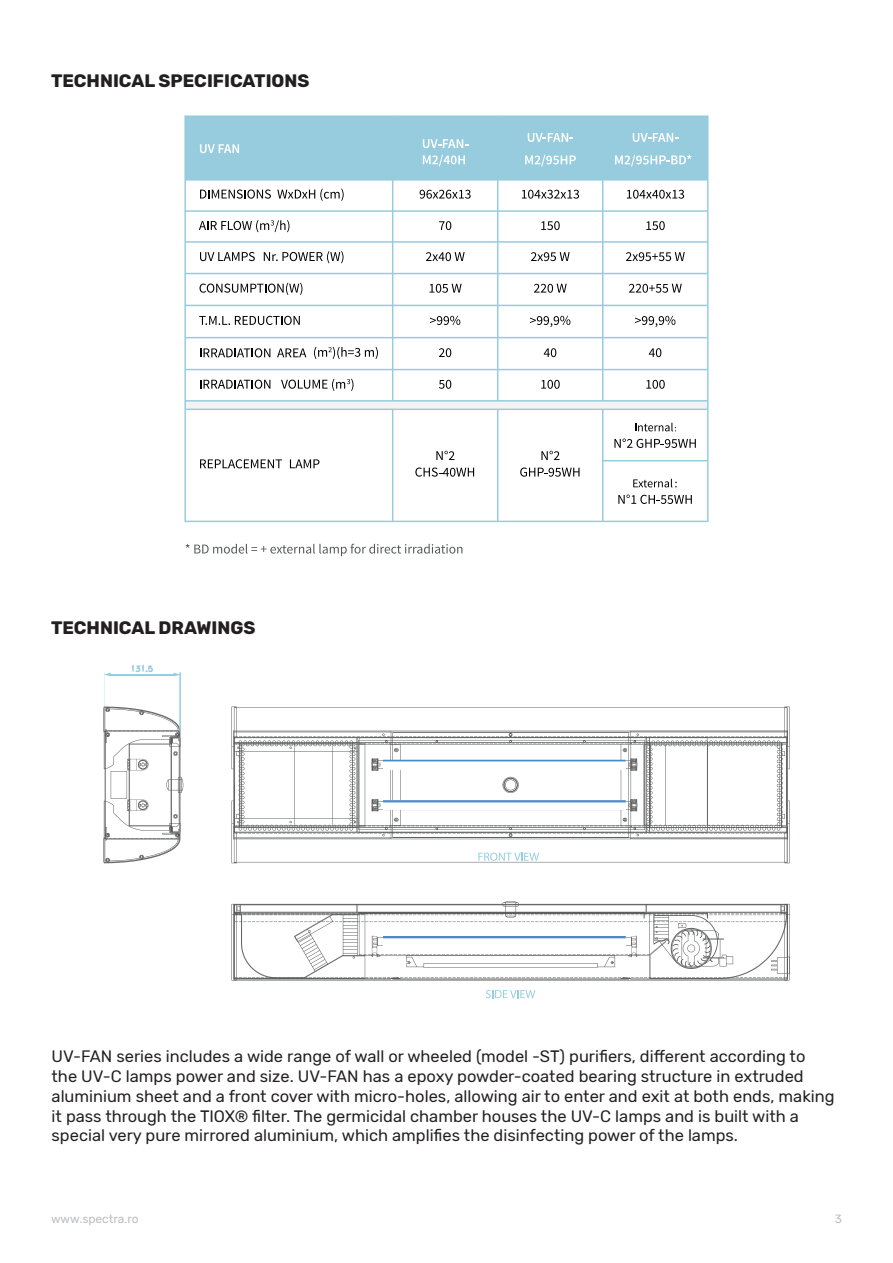
<style>
.page{position:relative;width:893px;height:1263px;background:#fff}
.page>*{position:absolute;margin:0;border:0;box-sizing:border-box;transform-origin:0 0}
.t1{font:700 18px "Rubik";color:#231f20}
.t2{font:16.5px/19.8px "Rubik";color:#231f20}
.t3{font:12px "Rubik";color:#bcbdc0}
</style>
<div class="page">
<svg style="left:104px;top:706px;width:686px;height:275px"></svg>
<svg style="left:372px;top:737px;width:418px;height:237px"></svg>
<svg style="left:127px;top:759px;width:107px;height:52px"></svg>
<svg style="left:234px;top:743px;width:435px;height:236px"></svg>
<hr style="left:179px;top:672px;width:2px;height:59px;background:#96cee0">
<hr style="left:104px;top:672px;width:1px;height:38px;background:#96cee0">
<svg style="left:131px;top:664px;width:22px;height:8px"></svg>
<img style="left:383px;top:760px;width:242px;height:9px">
<img style="left:383px;top:801px;width:242px;height:9px">
<img style="left:383px;top:937px;width:242px;height:9px">
<svg style="left:478px;top:852px;width:61px;height:9px"></svg>
<svg style="left:486px;top:990px;width:49px;height:8px"></svg>
<hr style="left:110px;top:674px;width:65px;height:1px;background:#96cee0">
<svg style="left:104px;top:673px;width:7px;height:3px"></svg>
<svg style="left:173px;top:673px;width:7px;height:3px"></svg>
<svg style="left:184px;top:115px;width:524px;height:407px"></svg>
<svg style="left:200px;top:144px;width:39px;height:9px"></svg>
<svg style="left:423px;top:139px;width:45px;height:9px"></svg>
<svg style="left:423px;top:155px;width:42px;height:11px"></svg>
<svg style="left:528px;top:133px;width:45px;height:9px"></svg>
<svg style="left:525px;top:155px;width:51px;height:11px"></svg>
<svg style="left:633px;top:133px;width:45px;height:9px"></svg>
<svg style="left:615px;top:155px;width:76px;height:11px"></svg>
<svg style="left:200px;top:189px;width:71px;height:10px"></svg>
<svg style="left:277px;top:189px;width:67px;height:12px"></svg>
<svg style="left:420px;top:190px;width:51px;height:9px"></svg>
<svg style="left:522px;top:190px;width:57px;height:9px"></svg>
<svg style="left:627px;top:190px;width:57px;height:9px"></svg>
<svg style="left:199px;top:220px;width:90px;height:12px"></svg>
<svg style="left:439px;top:221px;width:12px;height:9px"></svg>
<svg style="left:541px;top:221px;width:19px;height:9px"></svg>
<svg style="left:646px;top:221px;width:19px;height:9px"></svg>
<svg style="left:200px;top:252px;width:55px;height:9px"></svg>
<svg style="left:264px;top:251px;width:79px;height:12px"></svg>
<svg style="left:426px;top:252px;width:39px;height:9px"></svg>
<svg style="left:531px;top:252px;width:39px;height:9px"></svg>
<svg style="left:626px;top:252px;width:59px;height:9px"></svg>
<svg style="left:200px;top:283px;width:102px;height:12px"></svg>
<svg style="left:430px;top:284px;width:32px;height:9px"></svg>
<svg style="left:534px;top:284px;width:33px;height:9px"></svg>
<svg style="left:629px;top:284px;width:53px;height:9px"></svg>
<svg style="left:199px;top:316px;width:101px;height:9px"></svg>
<svg style="left:430px;top:316px;width:30px;height:9px"></svg>
<svg style="left:530px;top:316px;width:40px;height:11px"></svg>
<svg style="left:635px;top:316px;width:40px;height:11px"></svg>
<svg style="left:200px;top:348px;width:70px;height:9px"></svg>
<svg style="left:277px;top:348px;width:29px;height:9px"></svg>
<svg style="left:314px;top:347px;width:64px;height:12px"></svg>
<svg style="left:439px;top:348px;width:12px;height:9px"></svg>
<svg style="left:544px;top:348px;width:12px;height:9px"></svg>
<svg style="left:649px;top:348px;width:12px;height:9px"></svg>
<svg style="left:200px;top:380px;width:70px;height:9px"></svg>
<svg style="left:281px;top:379px;width:72px;height:12px"></svg>
<svg style="left:439px;top:380px;width:12px;height:9px"></svg>
<svg style="left:541px;top:380px;width:19px;height:9px"></svg>
<svg style="left:646px;top:380px;width:19px;height:9px"></svg>
<svg style="left:200px;top:459px;width:82px;height:9px"></svg>
<svg style="left:290px;top:459px;width:29px;height:9px"></svg>
<svg style="left:436px;top:451px;width:18px;height:9px"></svg>
<svg style="left:415px;top:467px;width:59px;height:10px"></svg>
<svg style="left:541px;top:451px;width:18px;height:9px"></svg>
<svg style="left:520px;top:467px;width:59px;height:10px"></svg>
<svg style="left:635px;top:423px;width:41px;height:8px"></svg>
<svg style="left:614px;top:438px;width:82px;height:10px"></svg>
<svg style="left:633px;top:479px;width:44px;height:8px"></svg>
<svg style="left:618px;top:495px;width:74px;height:9px"></svg>
<svg style="left:186px;top:544px;width:276px;height:12px"></svg>
<p class="t1" style="left:51px;top:70px;width:260px">TECHNICAL SPECIFICATIONS</p>
<p class="t1" style="left:51px;top:617px;width:206px">TECHNICAL DRAWINGS</p>
<p class="t2" style="left:52px;top:1047px;width:784px">UV-FAN series includes a wide range of wall or wheeled (model -ST) purifiers, different according to the UV-C lamps power and size. UV-FAN has a epoxy powder-coated bearing structure in extruded aluminium sheet and a front cover with micro-holes, allowing air to enter and exit at both ends, making it pass through the TIOX® filter. The germicidal chamber houses the UV-C lamps and is built with a special very pure mirrored aluminium, which amplifies the disinfecting power of the lamps.</p>
<p class="t3" style="left:51px;top:1212px;width:89px">www.spectra.ro</p>
<p class="t3" style="left:835px;top:1212px;width:9px">3</p>
</div>
